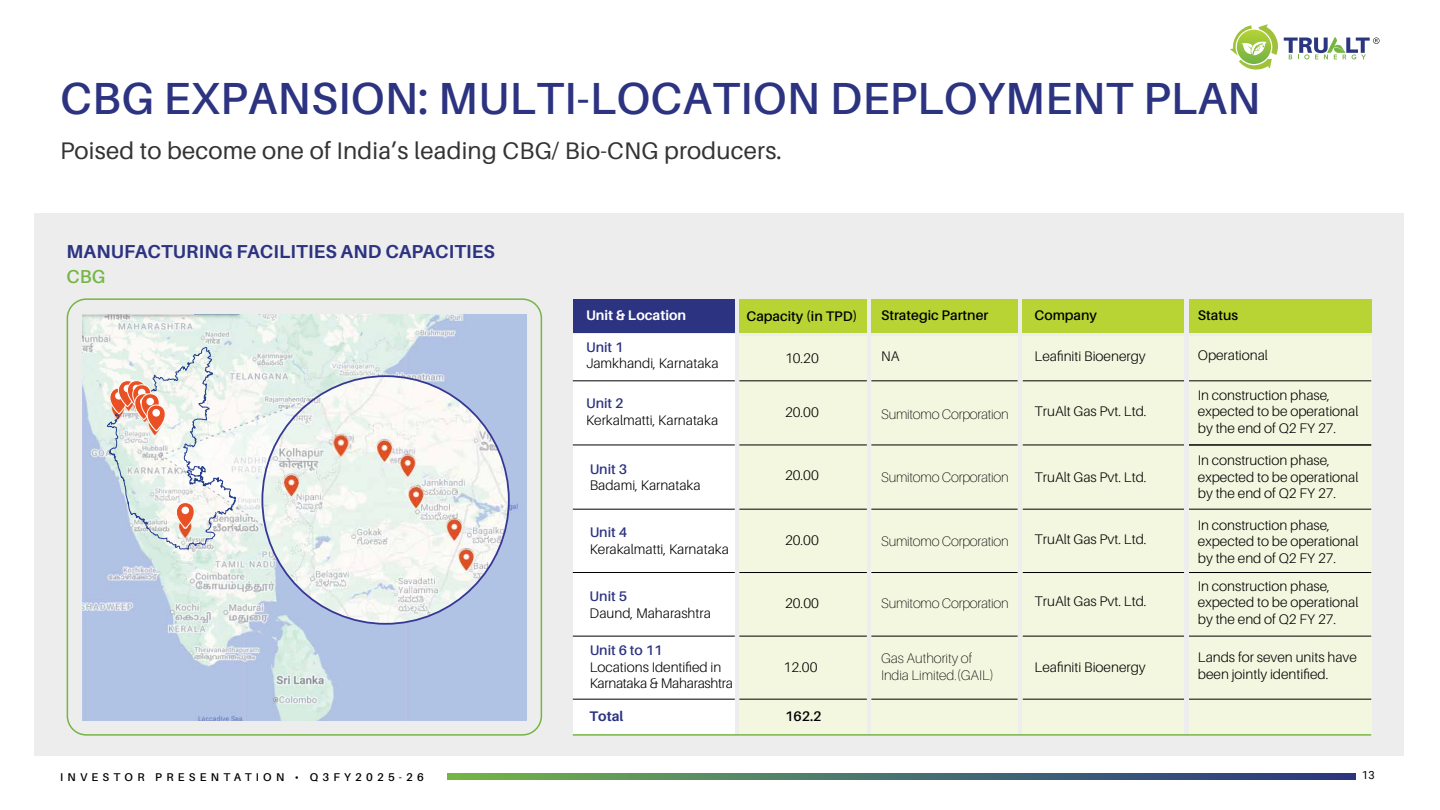
<style>
.page{position:relative;width:1440px;height:810px;background:#fff}
.page>*{position:absolute;margin:0;border:0;box-sizing:border-box;transform-origin:0 0}
.t1{font:600 45px "Aileron";letter-spacing:.005em;color:#2c3380}
.t2{font:24px "Aileron";letter-spacing:.01em;color:#333}
.t3{font:700 18.75px "Aileron";letter-spacing:.01em;color:#2c3380}
.t4{font:600 18.75px "Aileron";color:#74b643}
.t5{font:300 13.88px/16.6px "Aileron";color:#000}
.t6{font:100 13.88px/16.6px "Aileron";letter-spacing:-.015em;color:#000}
.t7{font:600 13.88px "Aileron";color:#000}
.t8{font:300 13.88px/16.6px "Aileron";letter-spacing:-.02em;color:#000}
.t9{font:600 13.88px "Aileron";color:#2c3380}
.t10{font:700 13.88px "Aileron";color:#fff}
.t11{font:700 13.88px "Aileron";color:#2c3380}
.t12{font:600 11.25px "Aileron";letter-spacing:.38em;color:#000}
.t13{font:11.25px "Roboto";color:#000}
</style>
<div class="page">
<svg style="left:448px;top:773px;width:908px;height:6px;background:#4a726b"></svg>
<svg style="left:1230px;top:24px;width:48px;height:46px"></svg>
<svg style="left:1284px;top:37px;width:96px;height:22px"></svg>
<div style="left:35px;top:213px;width:1369px;height:543px;background:#ededee"></div>
<div style="left:573px;top:335px;width:162px;height:400px;background:#fff"></div>
<div style="left:871px;top:336px;width:147px;height:399px;background:#f3f7df"></div>
<div style="left:739px;top:299px;width:128px;height:33px;background:#b8d434"></div>
<div style="left:739px;top:336px;width:128px;height:399px;background:#f3f7df"></div>
<hr style="left:739px;top:381px;width:128px;height:1px;background:#000">
<hr style="left:739px;top:445px;width:128px;height:1px;background:#000">
<hr style="left:739px;top:509px;width:128px;height:1px;background:#000">
<div style="left:872px;top:299px;width:146px;height:33px;background:#b8d434"></div>
<hr style="left:871px;top:381px;width:147px;height:1px;background:#000">
<hr style="left:871px;top:445px;width:147px;height:1px;background:#000">
<hr style="left:871px;top:509px;width:147px;height:1px;background:#000">
<div style="left:573px;top:299px;width:162px;height:33px;background:#2c3380"></div>
<hr style="left:573px;top:381px;width:162px;height:1px;background:#000">
<hr style="left:573px;top:445px;width:162px;height:1px;background:#000">
<hr style="left:573px;top:509px;width:162px;height:1px;background:#000">
<hr style="left:573px;top:572px;width:162px;height:1px;background:#000">
<div style="left:1023px;top:299px;width:161px;height:33px;background:#b8d434"></div>
<div style="left:1023px;top:336px;width:161px;height:399px;background:#f3f7df"></div>
<hr style="left:1023px;top:381px;width:161px;height:1px;background:#000">
<hr style="left:1023px;top:445px;width:161px;height:1px;background:#000">
<hr style="left:1023px;top:509px;width:161px;height:1px;background:#000">
<hr style="left:1023px;top:572px;width:161px;height:1px;background:#000">
<div style="left:1189px;top:299px;width:182px;height:33px;background:#b8d434"></div>
<div style="left:1189px;top:336px;width:182px;height:399px;background:#f3f7df"></div>
<hr style="left:739px;top:572px;width:128px;height:1px;background:#000">
<hr style="left:871px;top:572px;width:147px;height:1px;background:#000">
<hr style="left:573px;top:734px;width:798px;height:2px;background:#74b643">
<hr style="left:1189px;top:381px;width:182px;height:1px;background:#000">
<hr style="left:1189px;top:445px;width:182px;height:1px;background:#000">
<hr style="left:1189px;top:509px;width:182px;height:1px;background:#000">
<hr style="left:1189px;top:572px;width:182px;height:1px;background:#000">
<hr style="left:573px;top:636px;width:162px;height:1px;background:#000">
<hr style="left:1023px;top:636px;width:161px;height:1px;background:#000">
<hr style="left:739px;top:636px;width:128px;height:1px;background:#000">
<hr style="left:871px;top:636px;width:147px;height:1px;background:#000">
<hr style="left:1189px;top:636px;width:182px;height:1px;background:#000">
<hr style="left:573px;top:699px;width:162px;height:1px;background:#000">
<hr style="left:1023px;top:699px;width:161px;height:1px;background:#000">
<hr style="left:739px;top:699px;width:128px;height:1px;background:#000">
<hr style="left:871px;top:699px;width:147px;height:1px;background:#000">
<hr style="left:1189px;top:699px;width:182px;height:1px;background:#000">
<img style="left:82px;top:659px;width:444px;height:61px">
<img style="left:82px;top:314px;width:444px;height:345px">
<img style="left:262px;top:376px;width:247px;height:248px">
<div style="left:67px;top:298px;width:475px;height:438px;border:2px solid #75b543;border-radius:19px"></div>
<svg style="left:107px;top:347px;width:203px;height:208px"></svg>
<div style="left:152px;top:409px;width:8px;height:8px;background:#fff;border-radius:50%"></div>
<h1 class="t1" style="left:60px;top:73px;width:1202px">CBG EXPANSION: MULTI-LOCATION DEPLOYMENT PLAN</h1>
<h2 class="t2" style="left:60px;top:137px;width:723px">Poised to become one of India’s leading CBG/ Bio-CNG producers.</h2>
<h3 class="t3" style="left:67px;top:241px;width:430px">MANUFACTURING FACILITIES AND CAPACITIES</h3>
<h3 class="t4" style="left:67px;top:267px;width:40px">CBG</h3>
<p class="t10" style="left:586px;top:308px;width:102px">Unit &amp; Location</p>
<p class="t9" style="left:586px;top:339px;width:39px">Unit 1</p>
<p class="t5" style="left:586px;top:355px;width:134px">Jamkhandi, Karnataka</p>
<p class="t9" style="left:586px;top:396px;width:39px">Unit 2</p>
<p class="t5" style="left:586px;top:412px;width:134px">Kerkalmatti, Karnataka</p>
<p class="t9" style="left:590px;top:461px;width:39px">Unit 3</p>
<p class="t5" style="left:590px;top:477px;width:113px">Badami, Karnataka</p>
<p class="t9" style="left:590px;top:524px;width:39px">Unit 4</p>
<p class="t5" style="left:590px;top:541px;width:141px">Kerakalmatti, Karnataka</p>
<p class="t9" style="left:590px;top:588px;width:39px">Unit 5</p>
<p class="t5" style="left:590px;top:605px;width:123px">Daund, Maharashtra</p>
<p class="t9" style="left:590px;top:642px;width:74px">Unit 6 to 11</p>
<p class="t8" style="left:590px;top:659px;width:145px">Locations Identified in<br>Karnataka &amp; Maharashtra</p>
<p class="t11" style="left:590px;top:708px;width:35px">Total</p>
<p class="t7" style="left:747px;top:308px;width:112px">Capacity (in TPD)</p>
<p class="t5" style="left:785px;top:350px;width:35px">10.20</p>
<p class="t7" style="left:881px;top:308px;width:109px">Strategic Partner</p>
<p class="t5" style="left:881px;top:348px;width:20px">NA</p>
<p class="t5" style="left:785px;top:404px;width:35px">20.00</p>
<p class="t6" style="left:881px;top:406px;width:129px">Sumitomo Corporation</p>
<p class="t5" style="left:785px;top:467px;width:35px">20.00</p>
<p class="t6" style="left:881px;top:469px;width:129px">Sumitomo Corporation</p>
<p class="t5" style="left:785px;top:532px;width:35px">20.00</p>
<p class="t6" style="left:881px;top:533px;width:129px">Sumitomo Corporation</p>
<p class="t5" style="left:785px;top:596px;width:35px">20.00</p>
<p class="t6" style="left:881px;top:596px;width:129px">Sumitomo Corporation</p>
<p class="t5" style="left:784px;top:659px;width:35px">12.00</p>
<p class="t7" style="left:785px;top:709px;width:38px">162.2</p>
<p class="t6" style="left:881px;top:650px;width:114px">Gas Authority of<br>India Limited.(GAIL)</p>
<p class="t7" style="left:1035px;top:308px;width:64px">Company</p>
<p class="t5" style="left:1035px;top:348px;width:113px">Leafiniti Bioenergy</p>
<p class="t5" style="left:1035px;top:403px;width:114px">TruAlt Gas Pvt. Ltd.</p>
<p class="t5" style="left:1035px;top:469px;width:114px">TruAlt Gas Pvt. Ltd.</p>
<p class="t5" style="left:1035px;top:531px;width:114px">TruAlt Gas Pvt. Ltd.</p>
<p class="t5" style="left:1035px;top:593px;width:114px">TruAlt Gas Pvt. Ltd.</p>
<p class="t5" style="left:1035px;top:659px;width:113px">Leafiniti Bioenergy</p>
<p class="t7" style="left:1198px;top:308px;width:42px">Status</p>
<p class="t5" style="left:1198px;top:347px;width:72px">Operational</p>
<p class="t5" style="left:1198px;top:387px;width:162px">In construction phase, expected to be operational by the end of Q2 FY 27.</p>
<p class="t5" style="left:1198px;top:452px;width:162px">In construction phase, expected to be operational by the end of Q2 FY 27.</p>
<p class="t5" style="left:1198px;top:517px;width:162px">In construction phase, expected to be operational by the end of Q2 FY 27.</p>
<p class="t5" style="left:1198px;top:578px;width:162px">In construction phase, expected to be operational by the end of Q2 FY 27.</p>
<p class="t5" style="left:1198px;top:649px;width:161px">Lands for seven units have been jointly identified.</p>
<p class="t12" style="left:60px;top:770px;width:365px">INVESTOR PRESENTATION • Q3FY2025-26</p>
<p class="t13" style="left:1362px;top:767px;width:14px">13</p>
</div>
